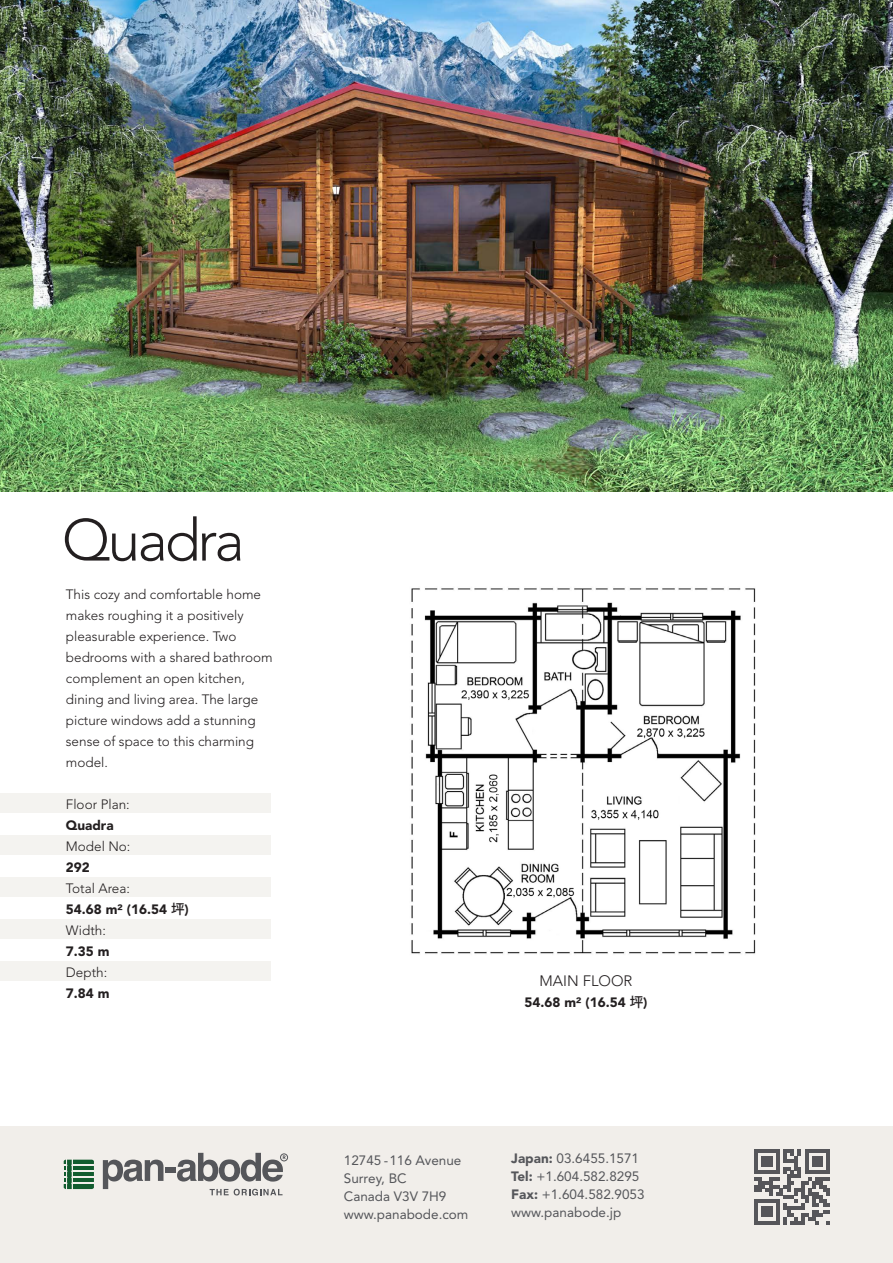
<style>
.page{position:relative;width:893px;height:1263px;background:#fff}
.page>*{position:absolute;margin:0;border:0;box-sizing:border-box;transform-origin:0 0}
.t1{font:300 58.5px "Avenir LT Std";letter-spacing:-.05em;color:#231f20}
.t2{font:300 15px "Avenir LT Std";color:#231f20}
.t3{font:300 13.5px/21px "Avenir LT Std";color:#231f20}
.t4{font:13.5px "Avenir LT Std";color:#55565a}
.t5{font:900 13.5px/21px "Avenir LT Std";color:#231f20}
.s1{font-weight:900}
.s2{font-weight:300}
.s3{font-family:"Koz Go Pro";font-weight:500}
</style>
<div class="page">
<div style="left:0;top:793px;width:270px;height:20px;background:#f4f3f0"></div>
<div style="left:0;top:835px;width:270px;height:20px;background:#f4f3f0"></div>
<div style="left:0;top:877px;width:270px;height:20px;background:#f4f3f0"></div>
<div style="left:0;top:919px;width:270px;height:20px;background:#f4f3f0"></div>
<div style="left:0;top:961px;width:270px;height:20px;background:#f4f3f0"></div>
<img style="left:0;top:0;width:893px;height:491px">
<img style="left:411px;top:588px;width:345px;height:366px">
<div style="left:0;top:1127px;width:893px;height:136px;background:#f1eeea"></div>
<svg style="left:103px;top:1159px;width:60px;height:30px"></svg>
<div style="left:165px;top:1167px;width:11px;height:5px;background:#55565a"></div>
<svg style="left:177px;top:1153px;width:111px;height:28px"></svg>
<svg style="left:210px;top:1189px;width:73px;height:6px"></svg>
<svg style="left:63px;top:1160px;width:31px;height:29px"></svg>
<svg style="left:754px;top:1149px;width:76px;height:75px"></svg>
<p class="t1" style="left:62px;top:506px;width:184px">Quadra</p>
<p class="t3" style="left:66px;top:583px;width:208px">This cozy and comfortable home makes roughing it a positively pleasurable experience. Two bedrooms with a shared bathroom complement an open kitchen, dining and living area. The large picture windows add a stunning sense of space to this charming model.</p>
<p class="t3" style="left:66px;top:793px;width:65px">Floor Plan:<br><span class="s1">Quadra</span></p>
<p class="t3" style="left:66px;top:835px;width:66px">Model No:<br><span class="s1">292</span></p>
<p class="t5" style="left:66px;top:877px;width:124px"><span class="s2">Total Area:<br></span>54.68 m² (16.54 <span class="s3">坪</span>)</p>
<p class="t3" style="left:66px;top:919px;width:45px">Width:<br><span class="s1">7.35 m</span></p>
<p class="t3" style="left:66px;top:961px;width:45px">Depth:<br><span class="s1">7.84 m</span></p>
<p class="t2" style="left:540px;top:972px;width:94px">MAIN FLOOR</p>
<p class="t5" style="left:525px;top:991px;width:124px">54.68 m² (16.54 <span class="s3">坪</span>)</p>
<p class="t4" style="left:344px;top:1152px;width:119px">12745 - 116 Avenue</p>
<p class="t4" style="left:344px;top:1170px;width:64px">Surrey, BC</p>
<p class="t4" style="left:344px;top:1188px;width:104px">Canada V3V 7H9</p>
<p class="t4" style="left:344px;top:1206px;width:126px">www.panabode.com</p>
<p class="t4" style="left:511px;top:1151px;width:129px"><span class="s1">Japan:</span> 03.6455.1571</p>
<p class="t4" style="left:511px;top:1169px;width:130px"><span class="s1">Tel:</span> +1.604.582.8295</p>
<p class="t4" style="left:511px;top:1187px;width:135px"><span class="s1">Fax:</span> +1.604.582.9053</p>
<p class="t4" style="left:511px;top:1205px;width:112px">www.panabode.jp</p>
</div>
